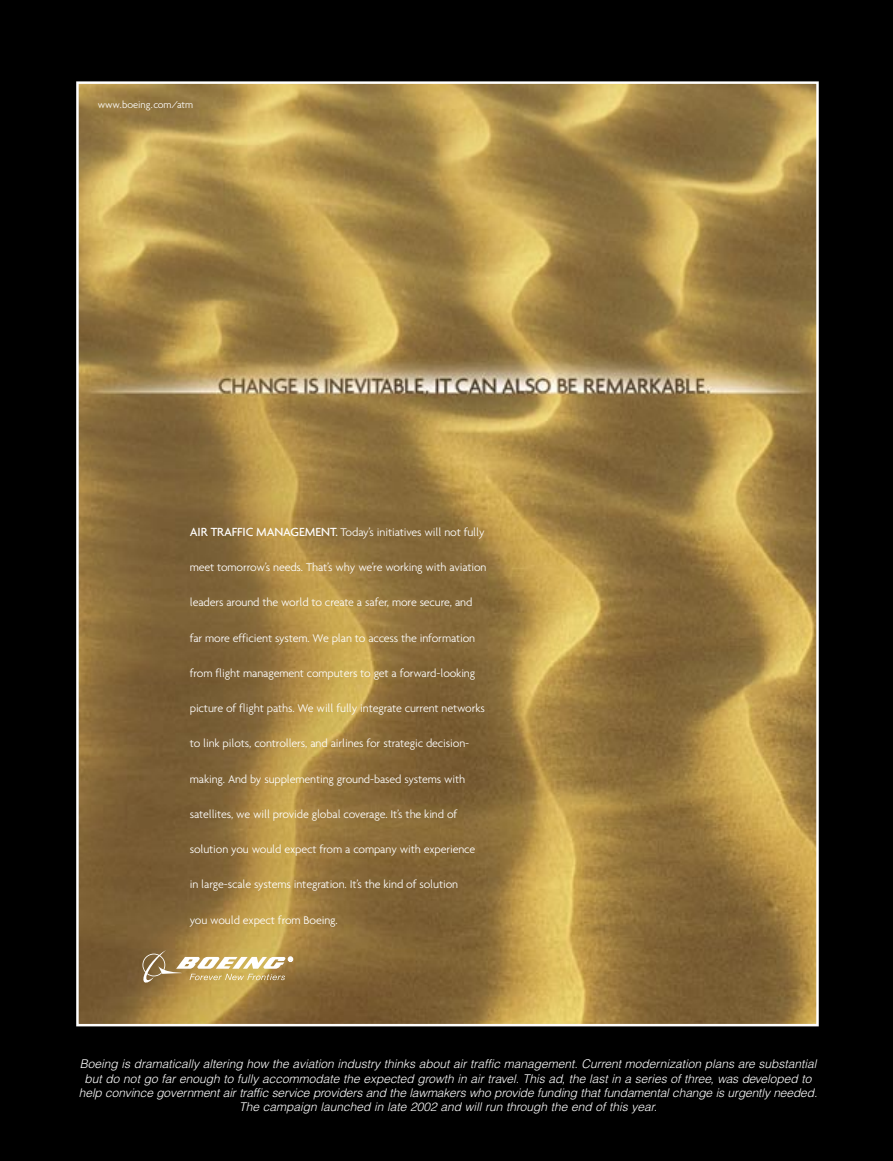
<style>
.page{position:relative;width:893px;height:1161px;background:#000}
.page>*{position:absolute;margin:0;border:0;box-sizing:border-box;transform-origin:0 0}
.t1{font:300 12px "Agenda";letter-spacing:-.01em;color:#fff}
.t2{font:italic 300 12px/14.4px "Helvetica";color:#fff;text-align:center}
.t3{font:300 10.5px "Agenda";letter-spacing:-.01em;color:#fff}
.s1{font-weight:500;font-size:12.75px}
</style>
<div class="page">
<img style="left:79px;top:84px;width:737px;height:939px">
<svg style="left:142px;top:950px;width:151px;height:34px;background:#c0a770"></svg>
<p class="t3" style="left:98px;top:98px;width:97px">www.boeing.com/atm</p>
<p class="t1" style="left:190px;top:525px;width:296px"><span class="s1">AIR TRAFFIC MANAGEMENT.</span> Today’s initiatives will not fully</p>
<p class="t1" style="left:190px;top:560px;width:298px">meet tomorrow’s needs. That’s why we’re working with aviation</p>
<p class="t1" style="left:190px;top:596px;width:284px">leaders around the world to create a safer, more secure, and</p>
<p class="t1" style="left:190px;top:631px;width:287px">far more efficient system. We plan to access the information</p>
<p class="t1" style="left:190px;top:666px;width:287px">from flight management computers to get a forward-looking</p>
<p class="t1" style="left:190px;top:701px;width:297px">picture of flight paths. We will fully integrate current networks</p>
<p class="t1" style="left:190px;top:737px;width:281px">to link pilots, controllers, and airlines for strategic decision-</p>
<p class="t1" style="left:190px;top:772px;width:277px">making. And by supplementing ground-based systems with</p>
<p class="t1" style="left:190px;top:807px;width:269px">satellites, we will provide global coverage. It’s the kind of</p>
<p class="t1" style="left:190px;top:842px;width:287px">solution you would expect from a company with experience</p>
<p class="t1" style="left:190px;top:878px;width:270px">in large-scale systems integration. It’s the kind of solution</p>
<p class="t1" style="left:190px;top:913px;width:149px">you would expect from Boeing.</p>
<p class="t2" style="left:79px;top:1056px;width:740px">Boeing is dramatically altering how the aviation industry thinks about air traffic management. Current modernization plans are substantial but do not go far enough to fully accommodate the expected growth in air travel. This ad, the last in a series of three, was developed to help convince government air traffic service providers and the lawmakers who provide funding that fundamental change is urgently needed.<br>The campaign launched in late 2002 and will run through the end of this year.</p>
</div>
